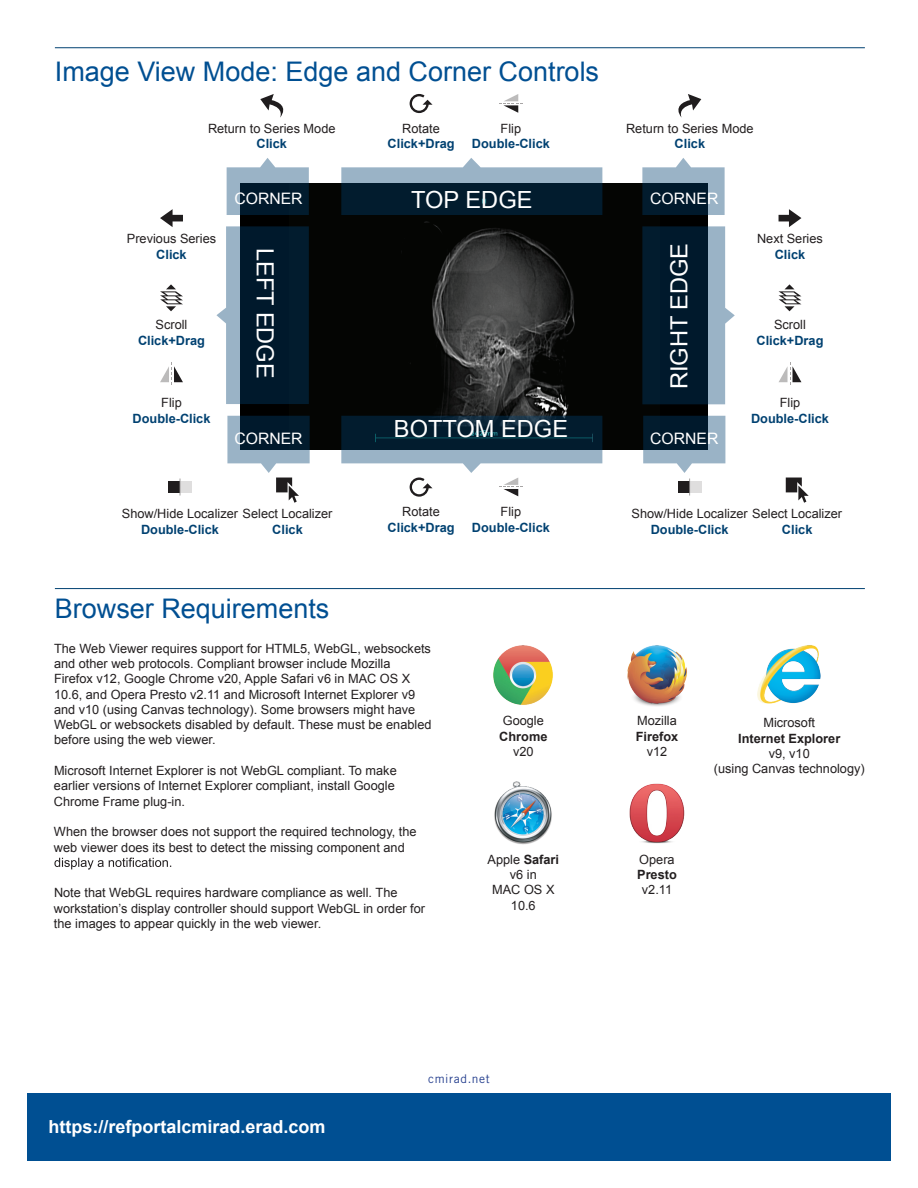
<style>
.page{position:relative;width:918px;height:1188px;background:#fff}
.page>*{position:absolute;margin:0;border:0;box-sizing:border-box;transform-origin:0 0}
.t1{font:27px "Arial";color:#004f92}
.t2{font:23.7px "Arial";color:#fff}
.t3{font:700 18px "Arial";color:#fff}
.t4{font:15.75px "Arial";color:#fff}
.t5{font:12.75px/15.3px "Arial";color:#231f20}
.t6{font:700 12.75px "Arial";color:#004171}
.t7{font:700 12.75px "Arial";color:#231f20}
.t8{font:12px "Trade Gothic";letter-spacing:.05em;color:#253f8e}
.s1{font-weight:700}
</style>
<div class="page">
<hr style="left:55px;top:588px;width:810px;height:1px;background:#004171">
<svg style="left:54px;top:858px;width:117px;height:12px"></svg>
<img style="left:627px;top:645px;width:60px;height:61px">
<img style="left:629px;top:783px;width:56px;height:61px">
<img style="left:758px;top:645px;width:63px;height:59px">
<img style="left:494px;top:782px;width:58px;height:63px">
<img style="left:493px;top:645px;width:60px;height:60px">
<svg style="left:499px;top:94px;width:23px;height:19px"></svg>
<svg style="left:410px;top:94px;width:23px;height:19px"></svg>
<div style="left:169px;top:482px;width:11px;height:11px;background:#201d1e"></div>
<div style="left:180px;top:482px;width:11px;height:11px;background:#dfdede"></div>
<svg style="left:180px;top:479px;width:1px;height:17px"></svg>
<svg style="left:786px;top:478px;width:23px;height:25px"></svg>
<div style="left:678px;top:482px;width:11px;height:11px;background:#201d1e"></div>
<div style="left:690px;top:482px;width:11px;height:11px;background:#dfdede"></div>
<svg style="left:689px;top:479px;width:1px;height:17px"></svg>
<svg style="left:260px;top:94px;width:23px;height:24px"></svg>
<svg style="left:678px;top:94px;width:23px;height:24px"></svg>
<svg style="left:160px;top:209px;width:23px;height:18px"></svg>
<svg style="left:160px;top:284px;width:23px;height:27px"></svg>
<svg style="left:160px;top:362px;width:23px;height:23px"></svg>
<svg style="left:779px;top:209px;width:22px;height:18px"></svg>
<svg style="left:779px;top:284px;width:22px;height:27px"></svg>
<svg style="left:779px;top:362px;width:22px;height:23px"></svg>
<img style="left:290px;top:183px;width:370px;height:267px">
<svg style="left:341px;top:158px;width:261px;height:57px"></svg>
<svg style="left:642px;top:158px;width:83px;height:57px;background:#657a8a"></svg>
<svg style="left:227px;top:158px;width:82px;height:57px;background:#607585"></svg>
<svg style="left:227px;top:416px;width:83px;height:87px"></svg>
<svg style="left:643px;top:416px;width:82px;height:57px;background:#607686"></svg>
<svg style="left:341px;top:416px;width:261px;height:81px"></svg>
<svg style="left:642px;top:226px;width:93px;height:178px;background:#374d5e"></svg>
<svg style="left:216px;top:226px;width:93px;height:178px;background:#324959"></svg>
<hr style="left:55px;top:47px;width:810px;height:1px;background:#004171">
<div style="left:27px;top:1094px;width:864px;height:67px;background:#004f92"></div>
<h1 class="t1" style="left:55px;top:54px;width:546px">Image View Mode: Edge and Corner Controls</h1>
<p class="t5" style="left:208px;top:121px;width:129px">Return to Series Mode</p>
<p class="t6" style="left:257px;top:135px;width:32px">Click</p>
<p class="t5" style="left:402px;top:121px;width:39px">Rotate</p>
<p class="t6" style="left:388px;top:135px;width:68px">Click+Drag</p>
<p class="t5" style="left:501px;top:121px;width:22px">Flip</p>
<p class="t6" style="left:472px;top:135px;width:79px">Double-Click</p>
<p class="t5" style="left:626px;top:121px;width:129px">Return to Series Mode</p>
<p class="t6" style="left:675px;top:135px;width:32px">Click</p>
<p class="t4" style="left:234px;top:188px;width:70px">CORNER</p>
<h2 class="t2" style="left:411px;top:184px;width:123px">TOP EDGE</h2>
<p class="t4" style="left:650px;top:188px;width:70px">CORNER</p>
<p class="t5" style="left:127px;top:231px;width:91px">Previous Series</p>
<p class="t6" style="left:156px;top:246px;width:32px">Click</p>
<p class="t5" style="left:156px;top:317px;width:33px">Scroll</p>
<p class="t6" style="left:138px;top:332px;width:68px">Click+Drag</p>
<h2 class="t2" style="left:281px;top:248px;width:132px;rotate:90deg">LEFT EDGE</h2>
<h2 class="t2" style="left:664px;top:389px;width:148px;rotate:-90deg">RIGHT EDGE</h2>
<p class="t5" style="left:757px;top:231px;width:67px">Next Series</p>
<p class="t6" style="left:775px;top:246px;width:32px">Click</p>
<p class="t5" style="left:774px;top:317px;width:33px">Scroll</p>
<p class="t6" style="left:757px;top:332px;width:68px">Click+Drag</p>
<p class="t5" style="left:161px;top:395px;width:22px">Flip</p>
<p class="t6" style="left:133px;top:410px;width:79px">Double-Click</p>
<p class="t4" style="left:234px;top:428px;width:70px">CORNER</p>
<h2 class="t2" style="left:394px;top:414px;width:176px">BOTTOM EDGE</h2>
<p class="t4" style="left:650px;top:428px;width:70px">CORNER</p>
<p class="t5" style="left:780px;top:395px;width:22px">Flip</p>
<p class="t6" style="left:751px;top:410px;width:79px">Double-Click</p>
<p class="t5" style="left:122px;top:506px;width:212px">Show/Hide Localizer Select Localizer</p>
<p class="t6" style="left:272px;top:521px;width:32px">Click</p>
<p class="t6" style="left:141px;top:521px;width:79px">Double-Click</p>
<p class="t5" style="left:402px;top:504px;width:39px">Rotate</p>
<p class="t6" style="left:388px;top:519px;width:68px">Click+Drag</p>
<p class="t5" style="left:501px;top:504px;width:22px">Flip</p>
<p class="t6" style="left:472px;top:519px;width:79px">Double-Click</p>
<h1 class="t1" style="left:55px;top:591px;width:276px">Browser Requirements</h1>
<p class="t5" style="left:54px;top:641px;width:379px">The Web Viewer requires support for HTML5, WebGL, websockets and other web protocols. Compliant browser include Mozilla Firefox v12, Google Chrome v20, Apple Safari v6 in MAC OS X 10.6, and Opera Presto v2.11 and Microsoft Internet Explorer v9 and v10 (using Canvas technology). Some browsers might have WebGL or websockets disabled by default. These must be enabled before using the web viewer.</p>
<p class="t5" style="left:54px;top:763px;width:344px">Microsoft Internet Explorer is not WebGL compliant. To make earlier versions of Internet Explorer compliant, install Google<br>Chrome Frame plug-in.</p>
<p class="t5" style="left:54px;top:824px;width:364px">When the browser does not support the required technology, the web viewer does its best to detect the missing component and</p>
<p class="t5" style="left:54px;top:885px;width:373px">Note that WebGL requires hardware compliance as well. The workstation’s display controller should support WebGL in order for the images to appear quickly in the web viewer.</p>
<p class="t5" style="left:503px;top:713px;width:43px">Google</p>
<p class="t7" style="left:499px;top:728px;width:50px">Chrome</p>
<p class="t5" style="left:513px;top:744px;width:22px">v20</p>
<p class="t5" style="left:488px;top:852px;width:73px;text-align:center">Apple <span class="s1">Safari </span>v6 in<br>MAC OS X<br>10.6</p>
<h3 class="t3" style="left:49px;top:1114px;width:279px">https://refportalcmirad.erad.com</h3>
<p class="t8" style="left:428px;top:1071px;width:63px">cmirad.net</p>
<p class="t5" style="left:632px;top:506px;width:212px">Show/Hide Localizer Select Localizer</p>
<p class="t6" style="left:782px;top:521px;width:32px">Click</p>
<p class="t6" style="left:651px;top:521px;width:79px">Double-Click</p>
<p class="t5" style="left:637px;top:713px;width:41px">Mozilla</p>
<p class="t7" style="left:636px;top:728px;width:44px">Firefox</p>
<p class="t5" style="left:647px;top:744px;width:22px">v12</p>
<p class="t5" style="left:639px;top:852px;width:37px">Opera</p>
<p class="t7" style="left:637px;top:866px;width:41px">Presto</p>
<p class="t5" style="left:642px;top:882px;width:32px">v2.11</p>
<p class="t5" style="left:763px;top:715px;width:53px">Microsoft</p>
<p class="t7" style="left:738px;top:730px;width:104px">Internet Explorer</p>
<p class="t5" style="left:714px;top:746px;width:152px;text-align:center">v9, v10<br>(using Canvas technology)</p>
</div>
